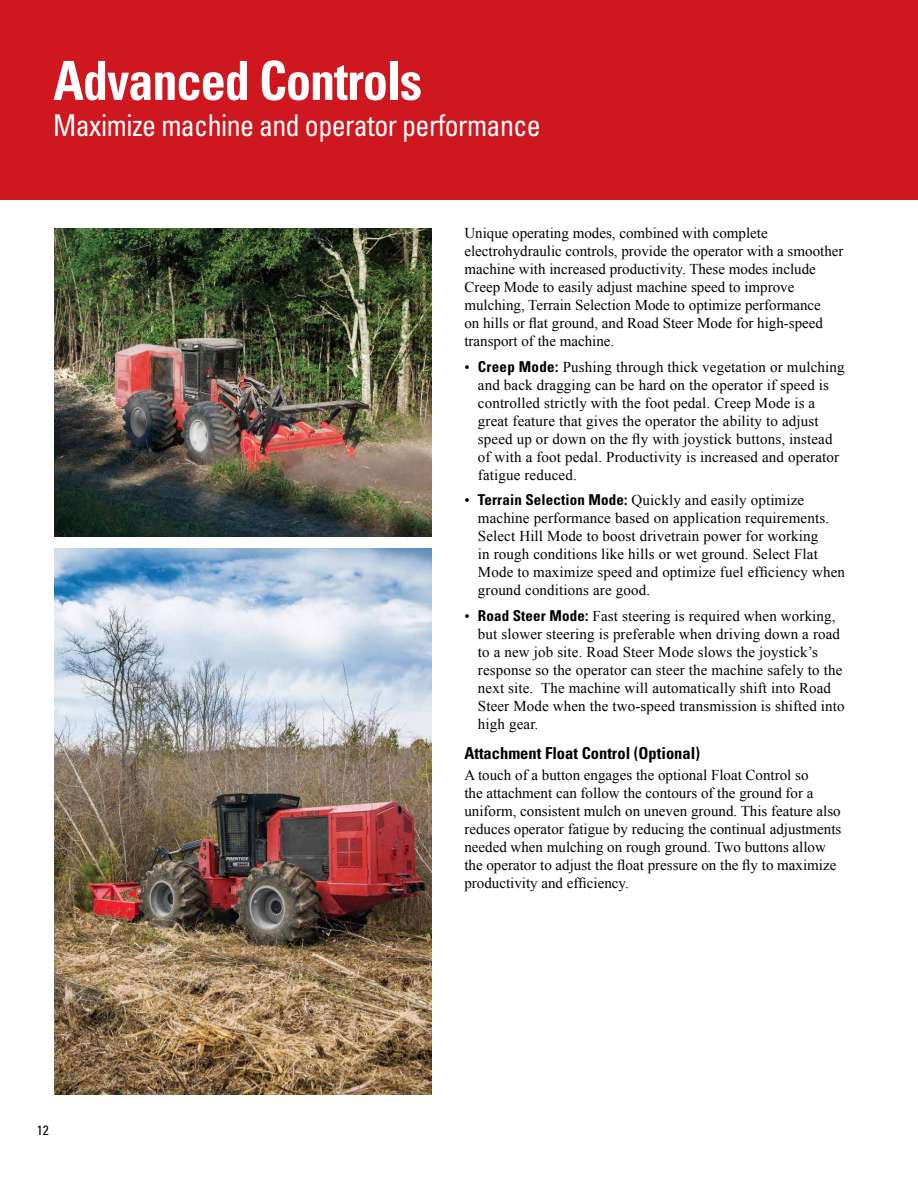
<style>
.page{position:relative;width:918px;height:1188px;background:#fff}
.page>*{position:absolute;margin:0;border:0;box-sizing:border-box;transform-origin:0 0}
.t1{font:700 condensed 54px "Univers";letter-spacing:-.02em;color:#fff;scale:.93 1}
.t2{font:condensed 30px "Univers";letter-spacing:-.02em;color:#fff;scale:.93 1}
.t3{font:700 condensed 16.5px "Univers";color:#000}
.t4{font:15px/18px "Times New Roman";letter-spacing:.01em;color:#000}
.t5{font:condensed 13.5px "Univers";color:#000}
.s1{font-family:"Univers";font-weight:700;font-stretch:condensed}
</style>
<div class="page">
<img style="left:54px;top:228px;width:378px;height:309px">
<img style="left:54px;top:549px;width:378px;height:545px">
<div style="left:0;top:0;width:918px;height:200px;background:#ce171e"></div>
<h1 class="t1" style="left:53px;top:48px;width:398px">Advanced Controls</h1>
<h2 class="t2" style="left:53px;top:106px;width:526px">Maximize machine and operator performance</h2>
<p class="t5" style="left:37px;top:1122px;width:13px">12</p>
<p class="t4" style="left:464px;top:224px;width:381px">Unique operating modes, combined with complete electrohydraulic controls, provide the operator with a smoother machine with increased productivity. These modes include Creep Mode to easily adjust machine speed to improve mulching, Terrain Selection Mode to optimize performance<br>on hills or flat ground, and Road Steer Mode for high-speed transport of the machine.</p>
<p class="t4" style="left:478px;top:358px;width:368px;text-indent:-14px">• <span class="s1">Creep Mode:</span> Pushing through thick vegetation or mulching and back dragging can be hard on the operator if speed is controlled strictly with the foot pedal. Creep Mode is a great feature that gives the operator the ability to adjust speed up or down on the fly with joystick buttons, instead of with a foot pedal. Productivity is increased and operator fatigue reduced.</p>
<p class="t4" style="left:478px;top:491px;width:369px;text-indent:-14px">• <span class="s1">Terrain Selection Mode:</span> Quickly and easily optimize machine performance based on application requirements.<br>Select Hill Mode to boost drivetrain power for working<br>in rough conditions like hills or wet ground. Select Flat Mode to maximize speed and optimize fuel efficiency when ground conditions are good.</p>
<p class="t4" style="left:478px;top:607px;width:368px;text-indent:-14px">• <span class="s1">Road Steer Mode:</span> Fast steering is required when working, but slower steering is preferable when driving down a road to a new job site. Road Steer Mode slows the joystick’s response so the operator can steer the machine safely to the next site. The machine will automatically shift into Road Steer Mode when the two-speed transmission is shifted into high gear.</p>
<p class="t3" style="left:464px;top:743px;width:237px">Attachment Float Control (Optional)</p>
<p class="t4" style="left:464px;top:766px;width:379px">A touch of a button engages the optional Float Control so<br>the attachment can follow the contours of the ground for a uniform, consistent mulch on uneven ground. This feature also reduces operator fatigue by reducing the continual adjustments needed when mulching on rough ground. Two buttons allow the operator to adjust the float pressure on the fly to maximize productivity and efficiency.</p>
</div>
